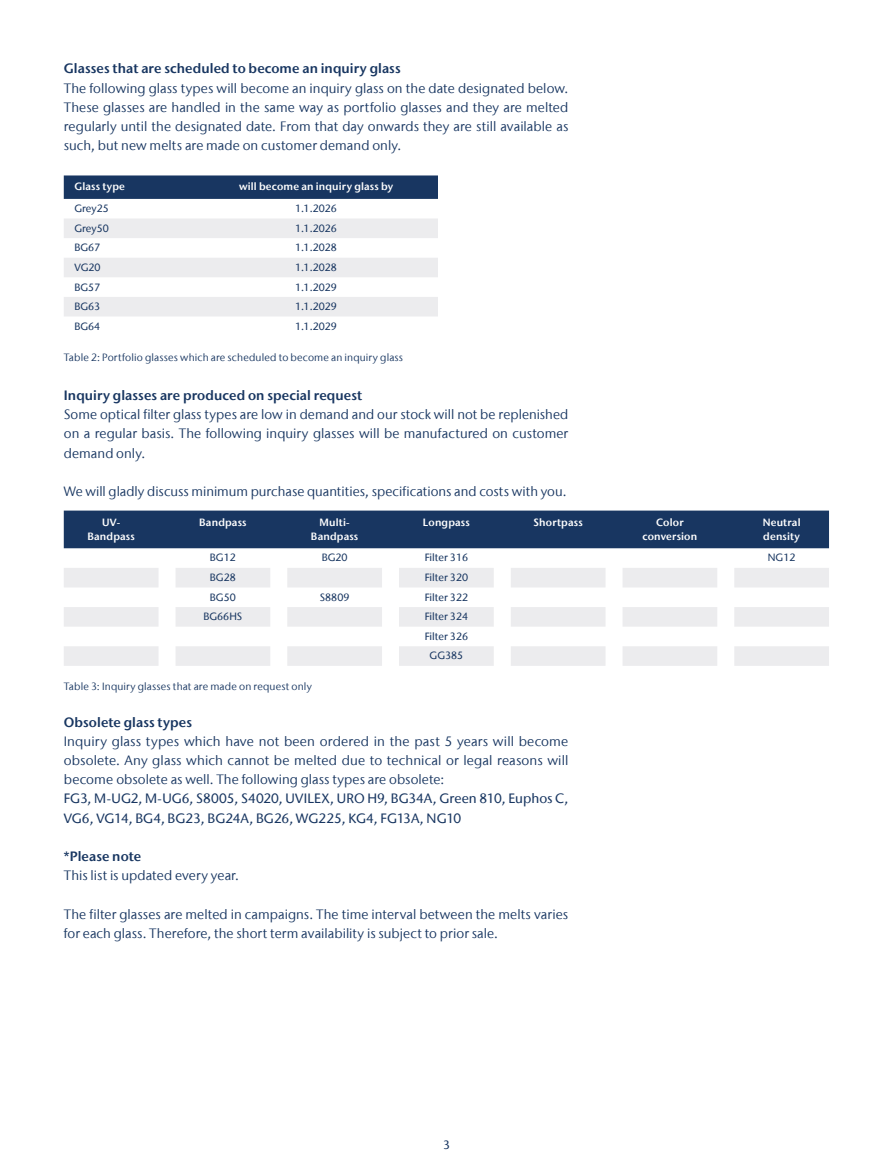
<style>
.page{position:relative;width:893px;height:1170px;background:#fff}
.page>*{position:absolute;margin:0;border:0;box-sizing:border-box;transform-origin:0 0}
.Copy{font:13.5px/19.2px "Stone Sans IIITC Com";letter-spacing:.005em;color:#183661;text-align:justify}
.Subline{font:600 13.5px "Stone Sans IIITC Com";letter-spacing:.005em;color:#183661}
.Copy-2{font:500 13.5px/19.2px "Stone Sans IIITC Com";letter-spacing:.005em;color:#183661}
.t1{font:500 12px "Stone Sans IIITC Com";color:#183661}
.Tabellencopy{font:500 10.5px "Stone Sans IIITC Com";color:#183661}
.Tabellenkopf{font:600 10.5px/14.2px "Stone Sans IIITC Com";letter-spacing:.015em;color:#fff;text-align:center}
.BU{font:10.5px "Stone Sans IIITC Com";letter-spacing:.015em;color:#183661}
</style>
<div class="page">
<svg style="left:64px;top:175px;width:374px;height:24px;background:#1d3a64"></svg>
<svg style="left:64px;top:219px;width:374px;height:97px"></svg>
<div style="left:64px;top:510px;width:765px;height:38px;background:#183661"></div>
<svg style="left:64px;top:568px;width:765px;height:97px;fill:#f1f1f2"></svg>
<p class="Subline" style="left:64px;top:60px;width:338px">Glasses that are scheduled to become an inquiry glass</p>
<p class="Copy" style="left:64px;top:78px;width:506px">The following glass types will become an inquiry glass on the date designated below.<br>These glasses are handled in the same way as portfolio glasses and they are melted regularly until the designated date. From that day onwards they are still available as such, but new melts are made on customer demand only.</p>
<p class="Tabellenkopf" style="left:74px;top:179px;width:52px">Glass type</p>
<p class="Tabellenkopf" style="left:239px;top:179px;width:156px">will become an inquiry glass by</p>
<p class="Tabellencopy" style="left:74px;top:202px;width:36px">Grey25</p>
<p class="Tabellencopy" style="left:295px;top:202px;width:43px">1.1.2026</p>
<p class="Tabellencopy" style="left:74px;top:221px;width:36px">Grey50</p>
<p class="Tabellencopy" style="left:295px;top:221px;width:43px">1.1.2026</p>
<p class="Tabellencopy" style="left:74px;top:241px;width:27px">BG67</p>
<p class="Tabellencopy" style="left:295px;top:241px;width:43px">1.1.2028</p>
<p class="Tabellencopy" style="left:74px;top:261px;width:28px">VG20</p>
<p class="Tabellencopy" style="left:295px;top:261px;width:43px">1.1.2028</p>
<p class="Tabellencopy" style="left:74px;top:280px;width:27px">BG57</p>
<p class="Tabellencopy" style="left:295px;top:280px;width:43px">1.1.2029</p>
<p class="Tabellencopy" style="left:74px;top:300px;width:27px">BG63</p>
<p class="Tabellencopy" style="left:295px;top:300px;width:43px">1.1.2029</p>
<p class="Tabellencopy" style="left:74px;top:319px;width:27px">BG64</p>
<p class="Tabellencopy" style="left:295px;top:319px;width:43px">1.1.2029</p>
<p class="BU" style="left:64px;top:350px;width:341px">Table 2: Portfolio glasses which are scheduled to become an inquiry glass</p>
<p class="Subline" style="left:64px;top:386px;width:300px">Inquiry glasses are produced on special request</p>
<p class="Copy" style="left:64px;top:405px;width:506px">Some optical filter glass types are low in demand and our stock will not be replenished on a regular basis. The following inquiry glasses will be manufactured on customer demand only.</p>
<p class="Copy" style="left:64px;top:481px;width:504px">We will gladly discuss minimum purchase quantities, specifications and costs with you.</p>
<p class="Tabellenkopf" style="left:87px;top:514px;width:49px">UV-<br>Bandpass</p>
<p class="Tabellenkopf" style="left:199px;top:514px;width:49px">Bandpass</p>
<p class="Tabellenkopf" style="left:311px;top:514px;width:49px">Multi-<br>Bandpass</p>
<p class="Tabellenkopf" style="left:423px;top:514px;width:48px">Longpass</p>
<p class="Tabellenkopf" style="left:533px;top:514px;width:51px">Shortpass</p>
<p class="Tabellenkopf" style="left:643px;top:514px;width:56px">Color conversion</p>
<p class="Tabellenkopf" style="left:763px;top:514px;width:39px;text-align:left">Neutral density</p>
<p class="Tabellencopy" style="left:210px;top:551px;width:27px">BG12</p>
<p class="Tabellencopy" style="left:322px;top:551px;width:27px">BG20</p>
<p class="Tabellencopy" style="left:425px;top:551px;width:45px">Filter 316</p>
<p class="Tabellencopy" style="left:768px;top:551px;width:29px">NG12</p>
<p class="Tabellencopy" style="left:210px;top:571px;width:27px">BG28</p>
<p class="Tabellencopy" style="left:425px;top:571px;width:45px">Filter 320</p>
<p class="Tabellencopy" style="left:210px;top:590px;width:27px">BG50</p>
<p class="Tabellencopy" style="left:320px;top:590px;width:31px">S8809</p>
<p class="Tabellencopy" style="left:425px;top:590px;width:45px">Filter 322</p>
<p class="Tabellencopy" style="left:203px;top:610px;width:40px">BG66HS</p>
<p class="Tabellencopy" style="left:425px;top:610px;width:45px">Filter 324</p>
<p class="Tabellencopy" style="left:425px;top:629px;width:45px">Filter 326</p>
<p class="Tabellencopy" style="left:430px;top:649px;width:35px">GG385</p>
<p class="BU" style="left:64px;top:680px;width:250px">Table 3: Inquiry glasses that are made on request only</p>
<p class="Subline" style="left:64px;top:713px;width:130px">Obsolete glass types</p>
<p class="Copy" style="left:64px;top:731px;width:506px">Inquiry glass types which have not been ordered in the past 5 years will become obsolete. Any glass which cannot be melted due to technical or legal reasons will become obsolete as well. The following glass types are obsolete:</p>
<p class="Copy-2" style="left:64px;top:789px;width:506px">FG3, M-UG2, M-UG6, S8005, S4020, UVILEX, URO H9, BG34A, Green 810, Euphos C,<br>VG6, VG14, BG4, BG23, BG24A, BG26, WG225, KG4, FG13A, NG10</p>
<p class="Subline" style="left:64px;top:847px;width:79px">*Please note</p>
<p class="Copy" style="left:64px;top:865px;width:177px">This list is updated every year.</p>
<p class="Copy" style="left:64px;top:904px;width:506px">The filter glasses are melted in campaigns. The time interval between the melts varies for each glass. Therefore, the short term availability is subject to prior sale.</p>
<p class="t1" style="left:443px;top:1136px;width:8px">3</p>
</div>
